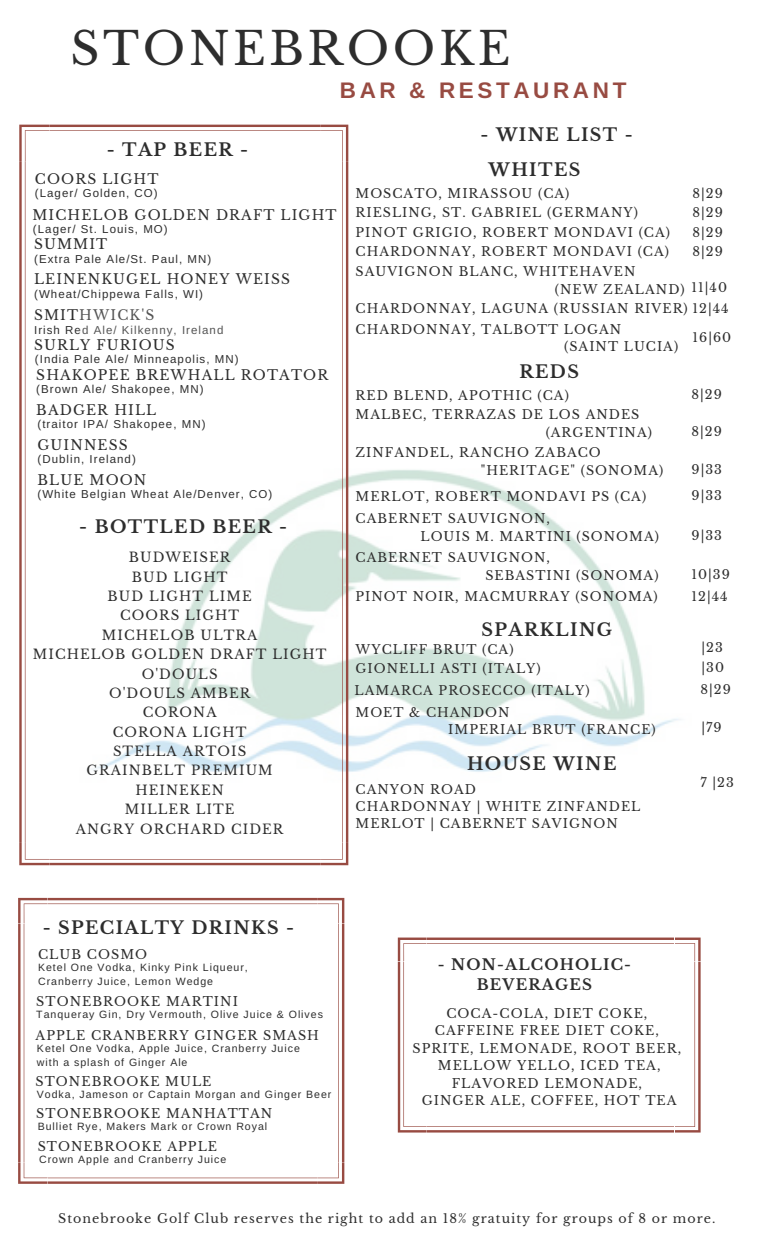
<style>
.page{position:relative;width:765px;height:1260px;background:#fff}
.page>*{position:absolute;margin:0;border:0;box-sizing:border-box;transform-origin:0 0}
.t1{font:45px "Libre Baskerville";letter-spacing:.08em;color:#2d2d2d}
.t2{font:700 22.5px "Arimo";letter-spacing:.16em;color:#984b42}
.t3{font:700 17.5px "Libre Baskerville";letter-spacing:.08em;color:#2d2d2d}
.t4{font:700 15px/20.6px "Libre Baskerville";letter-spacing:.08em;color:#2d2d2d;text-align:center}
.t5{font:13.75px "Libre Baskerville";letter-spacing:.08em;color:#2d2d2d}
.t6{font:13.25px/19.4px "Libre Baskerville";letter-spacing:.08em;color:#2d2d2d;text-align:center}
.t7{font:12.75px/17.5px "Libre Baskerville";letter-spacing:.08em;color:#2d2d2d;text-align:center}
.t8{font:12.62px/19.6px "Libre Baskerville";letter-spacing:.08em;color:#2d2d2d}
.t9{font:11.5px "Arimo";letter-spacing:.09em;color:#2d2d2d}
.t10{font:10.62px/14.4px "Arimo";letter-spacing:.09em;color:#2d2d2d}
</style>
<div class="page">
<img style="left:80px;top:306px;width:600px;height:612px">
<svg style="left:18px;top:898px;width:326px;height:286px"></svg>
<svg style="left:19px;top:125px;width:329px;height:740px"></svg>
<svg style="left:398px;top:938px;width:303px;height:195px"></svg>
<h1 class="t1" style="left:71px;top:21px;width:441px">STONEBROOKE</h1>
<h2 class="t2" style="left:340px;top:77px;width:288px">BAR &amp; RESTAURANT</h2>
<h3 class="t3" style="left:107px;top:139px;width:143px">- TAP BEER -</h3>
<p class="t5" style="left:35px;top:170px;width:125px">COORS LIGHT</p>
<p class="t9" style="left:35px;top:186px;width:124px">(Lager/ Golden, CO)</p>
<p class="t5" style="left:32px;top:207px;width:306px">MICHELOB GOLDEN DRAFT LIGHT</p>
<p class="t9" style="left:33px;top:223px;width:136px">(Lager/ St. Louis, MO)</p>
<p class="t5" style="left:34px;top:236px;width:75px">SUMMIT</p>
<p class="t9" style="left:34px;top:252px;width:179px">(Extra Pale Ale/St. Paul, MN)</p>
<p class="t5" style="left:34px;top:271px;width:257px">LEINENKUGEL HONEY WEISS</p>
<p class="t9" style="left:34px;top:287px;width:170px">(Wheat/Chippewa Falls, WI)</p>
<p class="t5" style="left:34px;top:307px;width:122px">SMITHWICK'S</p>
<p class="t9" style="left:34px;top:323px;width:191px">Irish Red Ale/ Kilkenny, Ireland</p>
<p class="t5" style="left:34px;top:337px;width:142px">SURLY FURIOUS</p>
<p class="t9" style="left:35px;top:353px;width:205px">(India Pale Ale/ Minneapolis, MN)</p>
<p class="t5" style="left:36px;top:401px;width:121px">BADGER HILL</p>
<p class="t9" style="left:38px;top:417px;width:170px">(traitor IPA/ Shakopee, MN)</p>
<p class="t5" style="left:36px;top:366px;width:293px">SHAKOPEE BREWHALL ROTATOR</p>
<p class="t9" style="left:36px;top:382px;width:169px">(Brown Ale/ Shakopee, MN)</p>
<p class="t5" style="left:38px;top:437px;width:92px">GUINNESS</p>
<p class="t9" style="left:38px;top:453px;width:100px">(Dublin, Ireland)</p>
<p class="t5" style="left:38px;top:472px;width:110px">BLUE MOON</p>
<p class="t9" style="left:38px;top:488px;width:236px">(White Belgian Wheat Ale/Denver, CO)</p>
<h3 class="t3" style="left:79px;top:516px;width:209px">- BOTTLED BEER -</h3>
<p class="t6" style="left:33px;top:548px;width:295px">BUDWEISER<br>BUD LIGHT<br>BUD LIGHT LIME<br>COORS LIGHT<br>MICHELOB ULTRA<br>MICHELOB GOLDEN DRAFT LIGHT<br>O'DOULS<br>O'DOULS AMBER<br>CORONA<br>CORONA LIGHT<br>STELLA ARTOIS<br>GRAINBELT PREMIUM<br>HEINEKEN<br>MILLER LITE<br>ANGRY ORCHARD CIDER</p>
<h3 class="t3" style="left:481px;top:124px;width:154px">- WINE LIST -</h3>
<h3 class="t3" style="left:488px;top:159px;width:93px">WHITES</h3>
<p class="t8" style="left:356px;top:183px;width:316px">MOSCATO, MIRASSOU (CA)<br>RIESLING, ST. GABRIEL (GERMANY)<br>PINOT GRIGIO, ROBERT MONDAVI (CA)<br>CHARDONNAY, ROBERT MONDAVI (CA)<br>SAUVIGNON BLANC, WHITEHAVEN</p>
<p class="t8" style="left:356px;top:280px;width:374px;line-height:19.2px;text-indent:199px">(NEW ZEALAND)<br>CHARDONNAY, LAGUNA (RUSSIAN RIVER) 12|44</p>
<p class="t8" style="left:564px;top:321px;width:116px;line-height:17.4px;text-indent:-209px">CHARDONNAY, TALBOTT LOGAN (SAINT LUCIA)</p>
<p class="t8" style="left:356px;top:385px;width:285px">RED BLEND, APOTHIC (CA)<br>MALBEC, TERRAZAS DE LOS ANDES</p>
<p class="t8" style="left:356px;top:422px;width:298px;line-height:20.8px;text-indent:190px">(ARGENTINA)<br>ZINFANDEL, RANCHO ZABACO</p>
<p class="t8" style="left:356px;top:457px;width:309px;line-height:25.9px;text-indent:125px">"HERITAGE" (SONOMA)<br>MERLOT, ROBERT MONDAVI PS (CA)</p>
<p class="t8" style="left:420px;top:510px;width:240px;line-height:17.4px;text-indent:-65px">CABERNET SAUVIGNON,<br>LOUIS M. MARTINI (SONOMA)</p>
<p class="t8" style="left:485px;top:549px;width:175px;line-height:17.4px;text-indent:-130px">CABERNET SAUVIGNON,<br>SEBASTINI (SONOMA)</p>
<p class="t8" style="left:356px;top:587px;width:304px">PINOT NOIR, MACMURRAY (SONOMA)</p>
<p class="t8" style="left:693px;top:183px;width:32px;text-align:justify">8|29<br>8|29<br>8|29<br>8|29</p>
<p class="t8" style="left:692px;top:278px;width:37px">11|40</p>
<p class="t8" style="left:693px;top:328px;width:40px">16|60</p>
<h3 class="t3" style="left:519px;top:361px;width:61px">REDS</h3>
<p class="t8" style="left:692px;top:385px;width:32px">8|29</p>
<p class="t8" style="left:692px;top:422px;width:32px">8|29</p>
<p class="t8" style="left:692px;top:457px;width:32px;line-height:25.9px">9|33<br>9|33</p>
<p class="t8" style="left:692px;top:526px;width:32px">9|33</p>
<p class="t8" style="left:692px;top:564px;width:40px;line-height:21.6px">10|39<br>12|44</p>
<p class="t8" style="left:702px;top:638px;width:24px">|23 |30</p>
<p class="t8" style="left:701px;top:679px;width:32px">8|29</p>
<p class="t8" style="left:702px;top:718px;width:22px">|79</p>
<h3 class="t3" style="left:482px;top:619px;width:132px">SPARKLING</h3>
<p class="t8" style="left:356px;top:640px;width:187px">WYCLIFF BRUT (CA)<br>GIONELLI ASTI (ITALY)</p>
<p class="t8" style="left:355px;top:680px;width:236px;line-height:21.4px">LAMARCA PROSECCO (ITALY)<br>MOET &amp; CHANDON</p>
<p class="t8" style="left:448px;top:720px;width:209px">IMPERIAL BRUT (FRANCE)</p>
<h3 class="t3" style="left:467px;top:753px;width:151px">HOUSE WINE</h3>
<p class="t8" style="left:356px;top:780px;width:286px;line-height:17.4px">CANYON ROAD<br>CHARDONNAY | WHITE ZINFANDEL<br>MERLOT | CABERNET SAVIGNON</p>
<p class="t8" style="left:701px;top:772px;width:35px">7 |23</p>
<h3 class="t3" style="left:43px;top:917px;width:253px">- SPECIALTY DRINKS -</h3>
<p class="t7" style="left:38px;top:946px;width:111px">CLUB COSMO</p>
<p class="t10" style="left:38px;top:960px;width:211px">Ketel One Vodka, Kinky Pink Liqueur,<br>Cranberry Juice, Lemon Wedge</p>
<p class="t7" style="left:36px;top:993px;width:203px">STONEBROOKE MARTINI</p>
<p class="t10" style="left:36px;top:1008px;width:288px">Tanqueray Gin, Dry Vermouth, Olive Juice &amp; Olives</p>
<p class="t7" style="left:36px;top:1026px;width:285px">APPLE CRANBERRY GINGER SMASH</p>
<p class="t10" style="left:37px;top:1041px;width:264px">Ketel One Vodka, Apple Juice, Cranberry Juice with a splash of Ginger Ale</p>
<p class="t7" style="left:36px;top:1072px;width:177px">STONEBROOKE MULE</p>
<p class="t10" style="left:37px;top:1087px;width:296px">Vodka, Jameson or Captain Morgan and Ginger Beer</p>
<p class="t7" style="left:36px;top:1105px;width:238px">STONEBROOKE MANHATTAN</p>
<p class="t10" style="left:38px;top:1119px;width:231px">Bulliet Rye, Makers Mark or Crown Royal</p>
<p class="t7" style="left:38px;top:1137px;width:181px">STONEBROOKE APPLE</p>
<p class="t10" style="left:39px;top:1152px;width:189px">Crown Apple and Cranberry Juice</p>
<p class="t4" style="left:438px;top:954px;width:195px">- NON-ALCOHOLIC-<br>BEVERAGES</p>
<p class="t7" style="left:413px;top:1005px;width:270px">COCA-COLA, DIET COKE,<br>CAFFEINE FREE DIET COKE,<br>SPRITE, LEMONADE, ROOT BEER,<br>MELLOW YELLO, ICED TEA,<br>FLAVORED LEMONADE,<br>GINGER ALE, COFFEE, HOT TEA</p>
<p class="t8" style="left:58px;top:1209px;width:659px">Stonebrooke Golf Club reserves the right to add an 18% gratuity for groups of 8 or more.</p>
</div>
